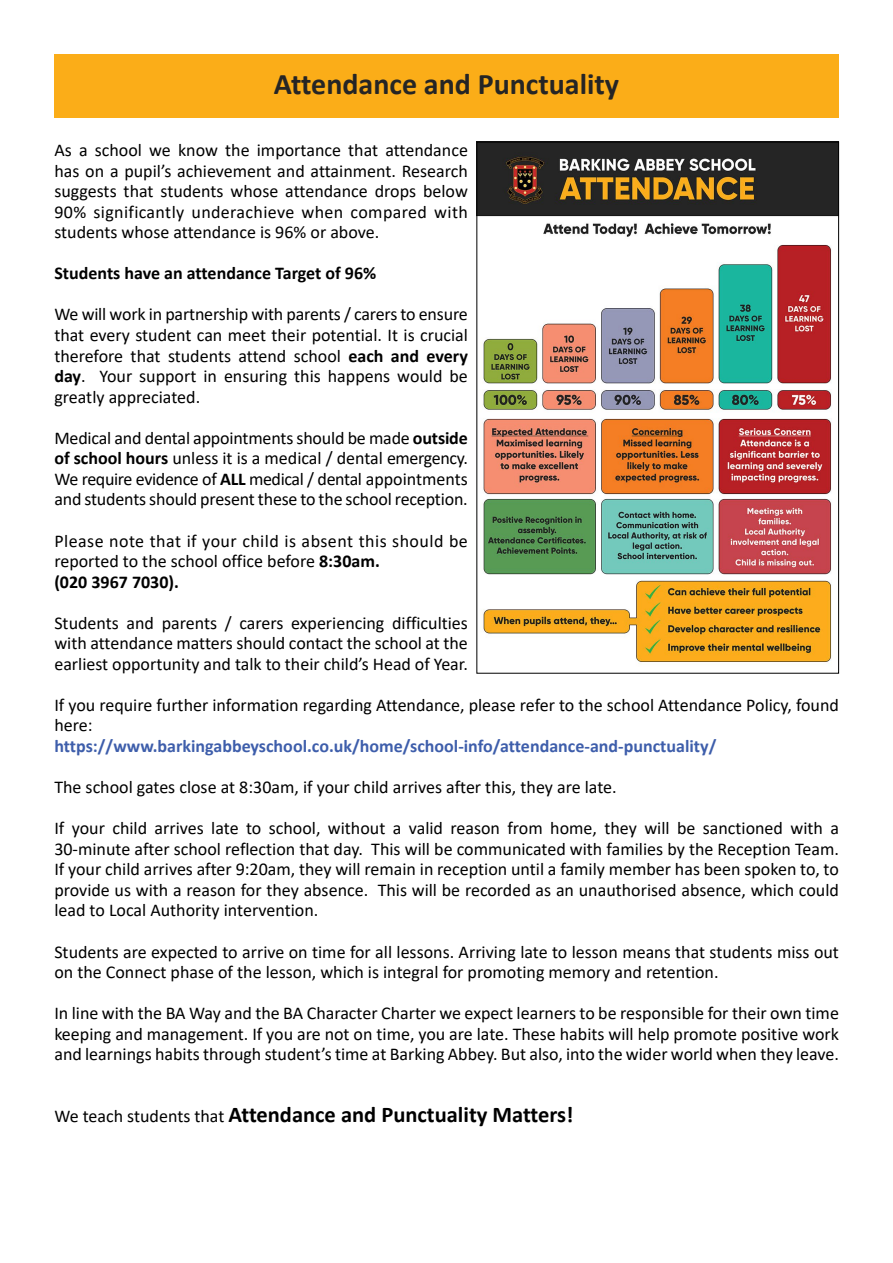
<style>
.page{position:relative;width:893px;height:1263px;background:#fff}
.page>*{position:absolute;margin:0;border:0;box-sizing:border-box;transform-origin:0 0}
.t1{font:700 30px "Calibri";color:#252525}
.t2{font:700 22.5px "Calibri";color:#000}
.t3{font:18px/20.5px "Calibri";color:#000;text-align:justify}
.t4{font:18px/20.5px "Calibri";letter-spacing:.02em;color:#000}
.t5{font:700 18px "Calibri";color:#3e5eab}
.t6{font:700 18px "Calibri";color:#000}
.s1{font-weight:700}
.s2{font-weight:400;font-size:18px}
</style>
<div class="page">
<div style="left:54px;top:54px;width:785px;height:64px;background:#fbad18"></div>
<img style="left:478px;top:144px;width:359px;height:520px">
<h1 class="t1" style="left:274px;top:63px;width:347px">Attendance and Punctuality</h1>
<p class="t3" style="left:54px;top:139px;width:415px">As a school we know the importance that attendance has on a pupil’s achievement and attainment. Research suggests that students whose attendance drops below 90% significantly underachieve when compared with students whose attendance is 96% or above.</p>
<p class="t6" style="left:54px;top:261px;width:323px">Students have an attendance Target of 96%</p>
<p class="t3" style="left:54px;top:304px;width:415px">We will work in partnership with parents / carers to ensure that every student can meet their potential. It is crucial therefore that students attend school <span class="s1">each and every day</span>. Your support in ensuring this happens would be greatly appreciated.</p>
<p class="t3" style="left:54px;top:427px;width:415px">Medical and dental appointments should be made <span class="s1">outside of school hours</span> unless it is a medical / dental emergency.<br>We require evidence of <span class="s1">ALL</span> medical / dental appointments and students should present these to the school reception.</p>
<p class="t4" style="left:54px;top:530px;width:415px">Please note that if your child is absent this should be reported to the school office before <span class="s1">8:30am.<br>(020 3967 7030).</span></p>
<p class="t3" style="left:54px;top:612px;width:415px">Students and parents / carers experiencing difficulties with attendance matters should contact the school at the earliest opportunity and talk to their child’s Head of Year.</p>
<p class="t3" style="left:54px;top:694px;width:786px">If you require further information regarding Attendance, please refer to the school Attendance Policy, found here:</p>
<p class="t5" style="left:54px;top:733px;width:664px">https://www.barkingabbeyschool.co.uk/home/school-info/attendance-and-punctuality/</p>
<p class="t3" style="left:54px;top:776px;width:564px">The school gates close at 8:30am, if your child arrives after this, they are late.</p>
<p class="t3" style="left:54px;top:817px;width:786px">If your child arrives late to school, without a valid reason from home, they will be sanctioned with a 30-minute after school reflection that day. This will be communicated with families by the Reception Team.<br>If your child arrives after 9:20am, they will remain in reception until a family member has been spoken to, to provide us with a reason for they absence. This will be recorded as an unauthorised absence, which could lead to Local Authority intervention.</p>
<p class="t3" style="left:54px;top:941px;width:786px">Students are expected to arrive on time for all lessons. Arriving late to lesson means that students miss out on the Connect phase of the lesson, which is integral for promoting memory and retention.</p>
<p class="t3" style="left:54px;top:1002px;width:786px">In line with the BA Way and the BA Character Charter we expect learners to be responsible for their own time keeping and management. If you are not on time, you are late. These habits will help promote positive work and learnings habits through student’s time at Barking Abbey. But also, into the wider world when they leave.</p>
<p class="t2" style="left:54px;top:1098px;width:521px"><span class="s2">We teach students that</span> Attendance and Punctuality Matters!</p>
</div>
